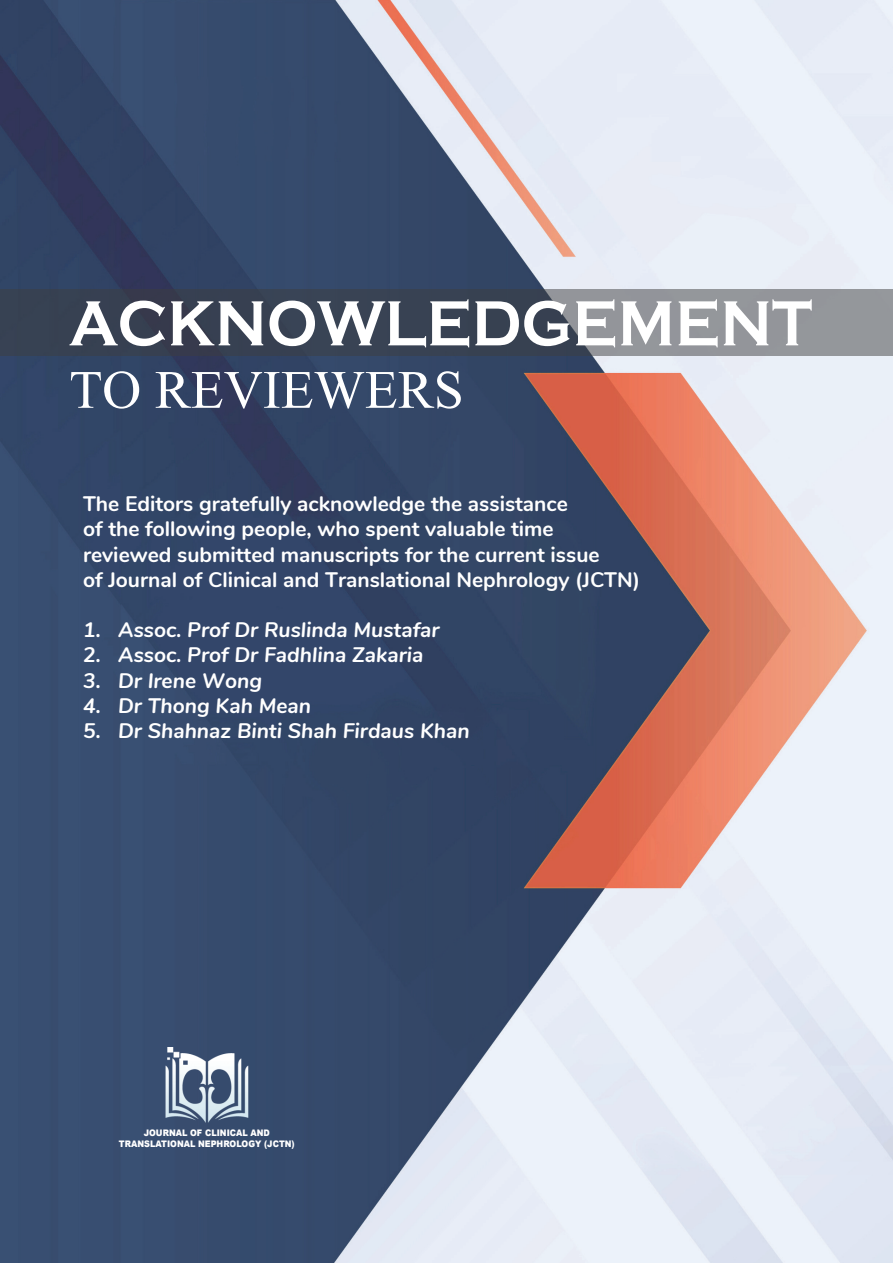
<style>
.page{position:relative;width:893px;height:1263px;background:#fff}
.page>*{position:absolute;margin:0;border:0;box-sizing:border-box;transform-origin:0 0}
.t1{font:700 66px "Copperplate Gothic";color:#fff;scale:.9 1}
.t2{font:54px "Times New Roman";color:#fff}
.t3{font:700 21px/25.2px "Nunito";color:#fff}
.t4{font:italic 700 21px "Nunito";color:#fff}
.t5{font:900 9px/10.8px "Arial";color:#fff;text-align:center;scale:.9 1}
</style>
<div class="page">
<img style="left:0;top:0;width:893px;height:1263px">
<img style="left:155px;top:1041px;width:106px;height:91px">
<svg style="left:0;top:290px;width:893px;height:66px;background:#585f6c"></svg>
<h1 class="t1" style="left:69px;top:287px;width:827px">ACKNOWLEDGEMENT</h1>
<h2 class="t2" style="left:69px;top:353px;width:396px">TO REVIEWERS</h2>
<p class="t3" style="left:83px;top:490px;width:559px">The Editors gratefully acknowledge the assistance<br>of the following people, who spent valuable time reviewed submitted manuscripts for the current issue<br>of Journal of Clinical and Translational Nephrology (JCTN)</p>
<p class="t4" style="left:83px;top:614px;width:358px">1. Assoc. Prof Dr Ruslinda Mustafar</p>
<p class="t4" style="left:83px;top:640px;width:342px">2. Assoc. Prof Dr Fadhlina Zakaria</p>
<p class="t4" style="left:83px;top:665px;width:181px">3. Dr Irene Wong</p>
<p class="t4" style="left:83px;top:690px;width:230px">4. Dr Thong Kah Mean</p>
<p class="t4" style="left:83px;top:715px;width:388px">5. Dr Shahnaz Binti Shah Firdaus Khan</p>
<p class="t5" style="left:119px;top:1127px;width:197px">JOURNAL OF CLINICAL AND<br>TRANSLATIONAL NEPHROLOGY (JCTN)</p>
</div>
